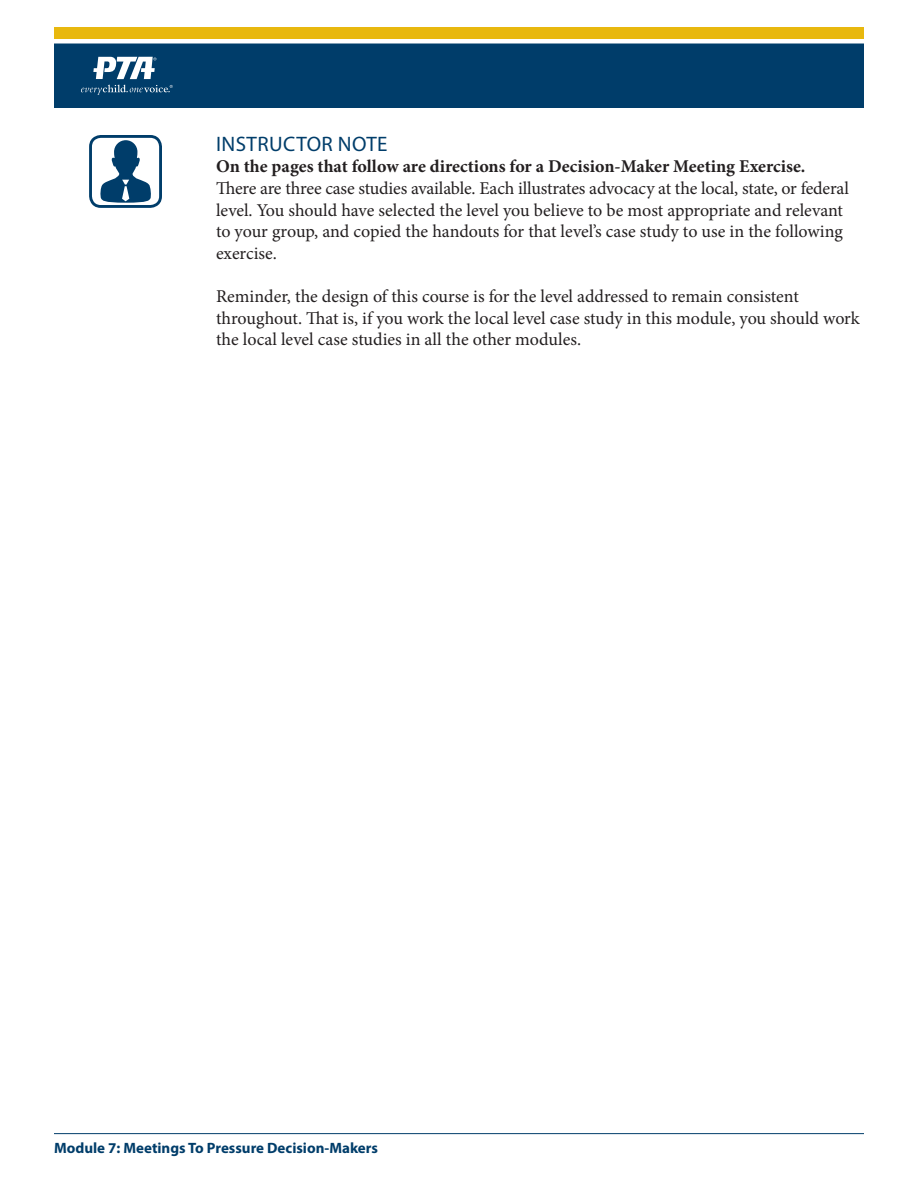
<style>
.page{position:relative;width:918px;height:1188px;background:#fff}
.page>*{position:absolute;margin:0;border:0;box-sizing:border-box;transform-origin:0 0}
.Subject_Header{font:21px "Myriad Pro";letter-spacing:.02em;color:#003d6a}
.t1{font:18px/21.6px "Minion Pro";letter-spacing:-.005em;color:#231f20}
.t2{font:700 18px "Minion Pro";color:#231f20}
.t3{font:700 15px "Myriad Pro";color:#003d6a}
</style>
<div class="page">
<div style="left:54px;top:27px;width:810px;height:13px;background:#e8b80e"></div>
<svg style="left:54px;top:39px;width:810px;height:69px;background:#114a74"></svg>
<svg style="left:81px;top:85px;width:92px;height:10px"></svg>
<svg style="left:93px;top:57px;width:63px;height:22px"></svg>
<hr style="left:54px;top:1133px;width:810px;height:1px;background:#003d6a">
<div style="left:89px;top:135px;width:73px;height:73px;border:3px solid #003d6a;border-radius:10px"></div>
<svg style="left:100px;top:140px;width:51px;height:63px"></svg>
<p class="Subject_Header" style="left:216px;top:131px;width:173px">INSTRUCTOR NOTE</p>
<p class="t2" style="left:216px;top:154px;width:591px">On the pages that follow are directions for a Decision-Maker Meeting Exercise.</p>
<p class="t1" style="left:216px;top:177px;width:634px">There are three case studies available. Each illustrates advocacy at the local, state, or federal level. You should have selected the level you believe to be most appropriate and relevant to your group, and copied the handouts for that level’s case study to use in the following exercise.</p>
<p class="t1" style="left:216px;top:285px;width:645px">Reminder, the design of this course is for the level addressed to remain consistent throughout. That is, if you work the local level case study in this module, you should work the local level case studies in all the other modules.</p>
<p class="t3" style="left:54px;top:1138px;width:326px">Module 7: Meetings To Pressure Decision-Makers</p>
</div>
